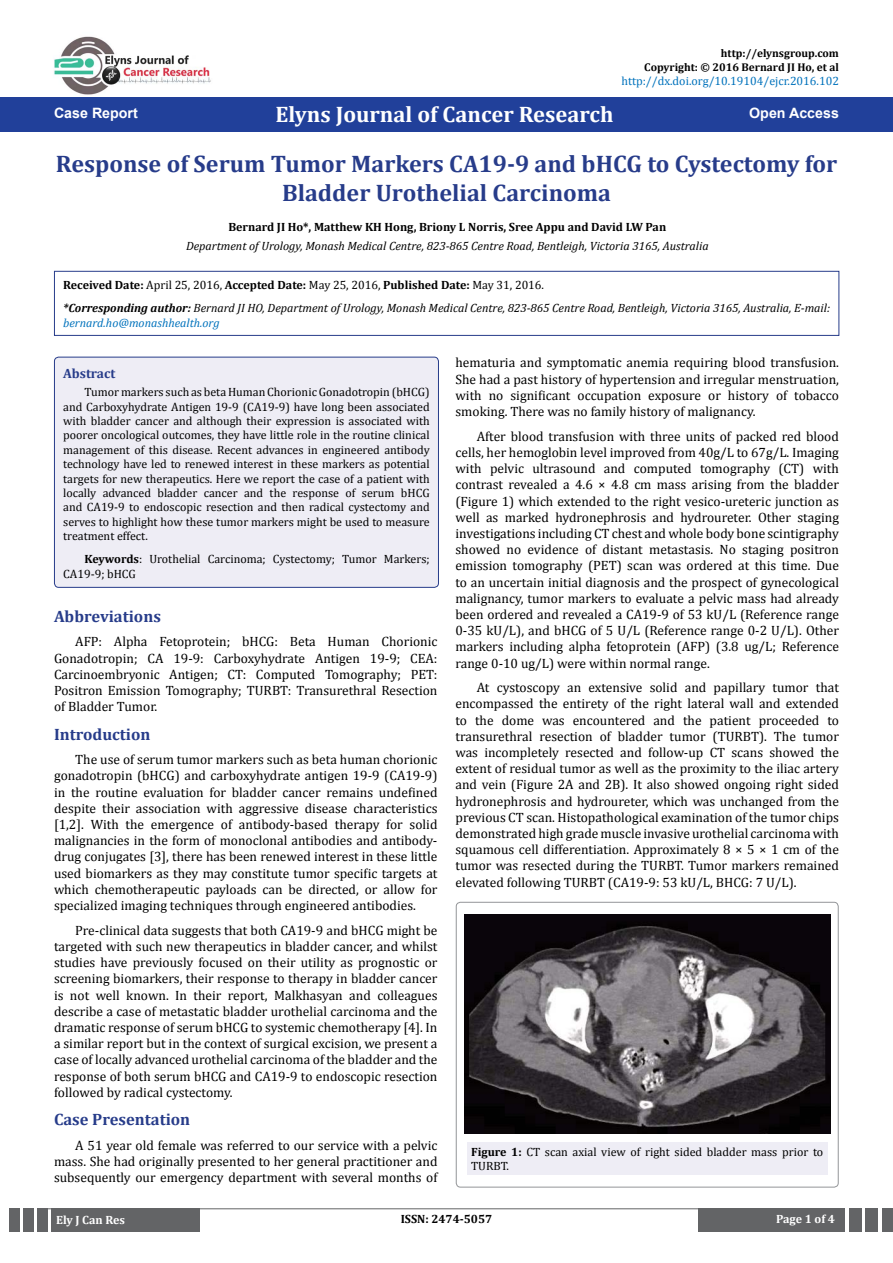
<style>
.page{position:relative;width:893px;height:1263px;background:#fff}
.page>*{position:absolute;margin:0;border:0;box-sizing:border-box;transform-origin:0 0}
.t1{font:700 24px/28.8px "Cambria";color:#273c8a;text-align:center}
.t2{font:700 22.5px "Cambria";color:#fff}
.t3{font:700 16.5px "Cambria";color:#273c8a}
.t4{font:700 14.25px "Arial";color:#fff}
.t5{font:13.5px/16.2px "Cambria";color:#000;text-align:justify}
.t6{font:700 13.5px "Cambria";color:#273c8a}
.t7{font:12px/14.4px "Cambria";color:#000}
.t8{font:italic 12px/23px "Cambria";color:#000}
.t9{font:700 12px "Cambria";color:#000}
.t10{font:12px "Cambria";color:#0072bc}
.t11{font:italic 12px "Cambria";color:#0072bc}
.t12{font:700 12px "Cambria";color:#fff}
.t13{font:700 11.25px/13.5px "Cambria";color:#000;text-align:right}
.s1{font-weight:700;font-style:normal}
.s2{font-style:normal}
.s3{font-weight:700}
</style>
<div class="page">
<img style="left:54px;top:36px;width:157px;height:59px">
<div style="left:0;top:97px;width:893px;height:35px;background:#21409a"></div>
<div style="left:51px;top:1208px;width:11px;height:24px;background:#636466"></div>
<div style="left:37px;top:1208px;width:11px;height:24px;background:#636466"></div>
<div style="left:23px;top:1208px;width:11px;height:24px;background:#636466"></div>
<div style="left:9px;top:1208px;width:11px;height:24px;background:#636466"></div>
<div style="left:56px;top:1208px;width:143px;height:24px;background:#636466"></div>
<div style="left:849px;top:1208px;width:12px;height:24px;background:#636466"></div>
<div style="left:865px;top:1208px;width:13px;height:24px;background:#636466"></div>
<div style="left:882px;top:1208px;width:11px;height:24px;background:#636466"></div>
<div style="left:699px;top:1208px;width:146px;height:24px;background:#636466"></div>
<hr style="left:45px;top:1208px;width:794px;height:1px;background:#636466">
<div style="left:54px;top:357px;width:384px;height:230px;background:#eeedf5;border-radius:4px"></div>
<div style="left:54px;top:357px;width:385px;height:231px;border:1px solid #273c8a;border-radius:4px"></div>
<svg style="left:54px;top:271px;width:785px;height:65px"></svg>
<div style="left:456px;top:902px;width:382px;height:285px;border:1px solid #939598;border-radius:4px"></div>
<img style="left:464px;top:914px;width:366px;height:220px">
<div style="left:467px;top:1142px;width:361px;height:33px;background:#eeedf5"></div>
<p class="t13" style="left:644px;top:46px;width:196px">http://elynsgroup.com<br>Copyright: © 2016 Bernard JI Ho, et al</p>
<p class="t10" style="left:621px;top:74px;width:219px">http://dx.doi.org/10.19104/ejcr.2016.102</p>
<h2 class="t2" style="left:275px;top:98px;width:340px">Elyns Journal of Cancer Research</h2>
<p class="t4" style="left:54px;top:104px;width:85px">Case Report</p>
<p class="t4" style="left:749px;top:104px;width:91px">Open Access</p>
<h1 class="t1" style="left:56px;top:148px;width:783px">Response of Serum Tumor Markers CA19-9 and bHCG to Cystectomy for<br>Bladder Urothelial Carcinoma</h1>
<p class="t9" style="left:228px;top:219px;width:439px">Bernard JI Ho*, Matthew KH Hong, Briony L Norris, Sree Appu and David LW Pan</p>
<p class="t8" style="left:186px;top:234px;width:524px">Department of Urology, Monash Medical Centre, 823-865 Centre Road, Bentleigh, Victoria 3165, Australia</p>
<p class="t8" style="left:63px;top:273px;width:768px"><span class="s1">Received Date:</span> <span class="s2">April 25, 2016,</span> <span class="s1">Accepted Date:</span> <span class="s2">May 25, 2016,</span> <span class="s1">Published Date:</span> <span class="s2">May 31, 2016.<br></span><span class="s3">*Corresponding author:</span> Bernard JI HO, Department of Urology, Monash Medical Centre, 823-865 Centre Road, Bentleigh, Victoria 3165, Australia, E-mail:</p>
<p class="t11" style="left:63px;top:314px;width:158px">bernard.ho@monashhealth.org</p>
<p class="t6" style="left:63px;top:363px;width:54px">Abstract</p>
<p class="t7" style="left:63px;top:385px;width:368px;text-align:justify;text-indent:21px">Tumor markers such as beta Human Chorionic Gonadotropin (bHCG) and Carboxyhydrate Antigen 19-9 (CA19-9) have long been associated with bladder cancer and although their expression is associated with poorer oncological outcomes, they have little role in the routine clinical management of this disease. Recent advances in engineered antibody technology have led to renewed interest in these markers as potential targets for new therapeutics. Here we report the case of a patient with locally advanced bladder cancer and the response of serum bHCG and CA19-9 to endoscopic resection and then radical cystectomy and serves to highlight how these tumor markers might be used to measure treatment effect.</p>
<p class="t7" style="left:63px;top:552px;width:368px;text-indent:21px"><span class="s3">Keywords</span>: Urothelial Carcinoma; Cystectomy; Tumor Markers;<br>CA19-9; bHCG</p>
<p class="t3" style="left:54px;top:604px;width:108px">Abbreviations</p>
<p class="t5" style="left:54px;top:634px;width:385px;text-indent:21px">AFP: Alpha Fetoprotein; bHCG: Beta Human Chorionic Gonadotropin; CA 19-9: Carboxyhydrate Antigen 19-9; CEA:<br>Carcinoembryonic Antigen; CT: Computed Tomography; PET:<br>Positron Emission Tomography; TURBT: Transurethral Resection of Bladder Tumor.</p>
<p class="t3" style="left:54px;top:722px;width:98px">Introduction</p>
<p class="t5" style="left:54px;top:751px;width:385px;text-indent:21px">The use of serum tumor markers such as beta human chorionic gonadotropin (bHCG) and carboxyhydrate antigen 19-9 (CA19-9) in the routine evaluation for bladder cancer remains undefined despite their association with aggressive disease characteristics [1,2]. With the emergence of antibody-based therapy for solid malignancies in the form of monoclonal antibodies and antibody&shy;drug conjugates [3], there has been renewed interest in these little used biomarkers as they may constitute tumor specific targets at which chemotherapeutic payloads can be directed, or allow for specialized imaging techniques through engineered antibodies.</p>
<p class="t5" style="left:54px;top:922px;width:385px;text-indent:21px">Pre-clinical data suggests that both CA19-9 and bHCG might be targeted with such new therapeutics in bladder cancer, and whilst studies have previously focused on their utility as prognostic or screening biomarkers, their response to therapy in bladder cancer is not well known. In their report, Malkhasyan and colleagues describe a case of metastatic bladder urothelial carcinoma and the dramatic response of serum bHCG to systemic chemotherapy [4]. In a similar report but in the context of surgical excision, we present a case of locally advanced urothelial carcinoma of the bladder and the response of both serum bHCG and CA19-9 to endoscopic resection followed by radical cystectomy.</p>
<p class="t3" style="left:54px;top:1108px;width:138px">Case Presentation</p>
<p class="t5" style="left:54px;top:1137px;width:385px;text-indent:21px">A 51 year old female was referred to our service with a pelvic mass. She had originally presented to her general practitioner and subsequently our emergency department with several months of</p>
<p class="t5" style="left:455px;top:355px;width:385px">hematuria and symptomatic anemia requiring blood transfusion.<br>She had a past history of hypertension and irregular menstruation, with no significant occupation exposure or history of tobacco smoking. There was no family history of malignancy.</p>
<p class="t5" style="left:455px;top:428px;width:385px;text-indent:21px">After blood transfusion with three units of packed red blood cells, her hemoglobin level improved from 40g/L to 67g/L. Imaging with pelvic ultrasound and computed tomography (CT) with contrast revealed a 4.6 × 4.8 cm mass arising from the bladder (Figure 1) which extended to the right vesico-ureteric junction as well as marked hydronephrosis and hydroureter. Other staging investigations including CT chest and whole body bone scintigraphy showed no evidence of distant metastasis. No staging positron emission tomography (PET) scan was ordered at this time. Due to an uncertain initial diagnosis and the prospect of gynecological malignancy, tumor markers to evaluate a pelvic mass had already been ordered and revealed a CA19-9 of 53 kU/L (Reference range 0-35 kU/L), and bHCG of 5 U/L (Reference range 0-2 U/L). Other markers including alpha fetoprotein (AFP) (3.8 ug/L; Reference range 0-10 ug/L) were within normal range.</p>
<p class="t5" style="left:455px;top:679px;width:385px;text-indent:21px">At cystoscopy an extensive solid and papillary tumor that encompassed the entirety of the right lateral wall and extended to the dome was encountered and the patient proceeded to transurethral resection of bladder tumor (TURBT). The tumor was incompletely resected and follow-up CT scans showed the extent of residual tumor as well as the proximity to the iliac artery and vein (Figure 2A and 2B). It also showed ongoing right sided hydronephrosis and hydroureter, which was unchanged from the previous CT scan. Histopathological examination of the tumor chips demonstrated high grade muscle invasive urothelial carcinoma with squamous cell differentiation. Approximately 8 × 5 × 1 cm of the tumor was resected during the TURBT. Tumor markers remained elevated following TURBT (CA19-9: 53 kU/L, BHCG: 7 U/L).</p>
<p class="t7" style="left:471px;top:1145px;width:354px"><span class="s3">Figure 1:</span> CT scan axial view of right sided bladder mass prior to<br>TURBT.</p>
<p class="t12" style="left:56px;top:1212px;width:70px">Ely J Can Res</p>
<p class="t9" style="left:401px;top:1211px;width:93px">ISSN: 2474-5057</p>
<p class="t12" style="left:776px;top:1211px;width:60px">Page 1 of 4</p>
</div>
